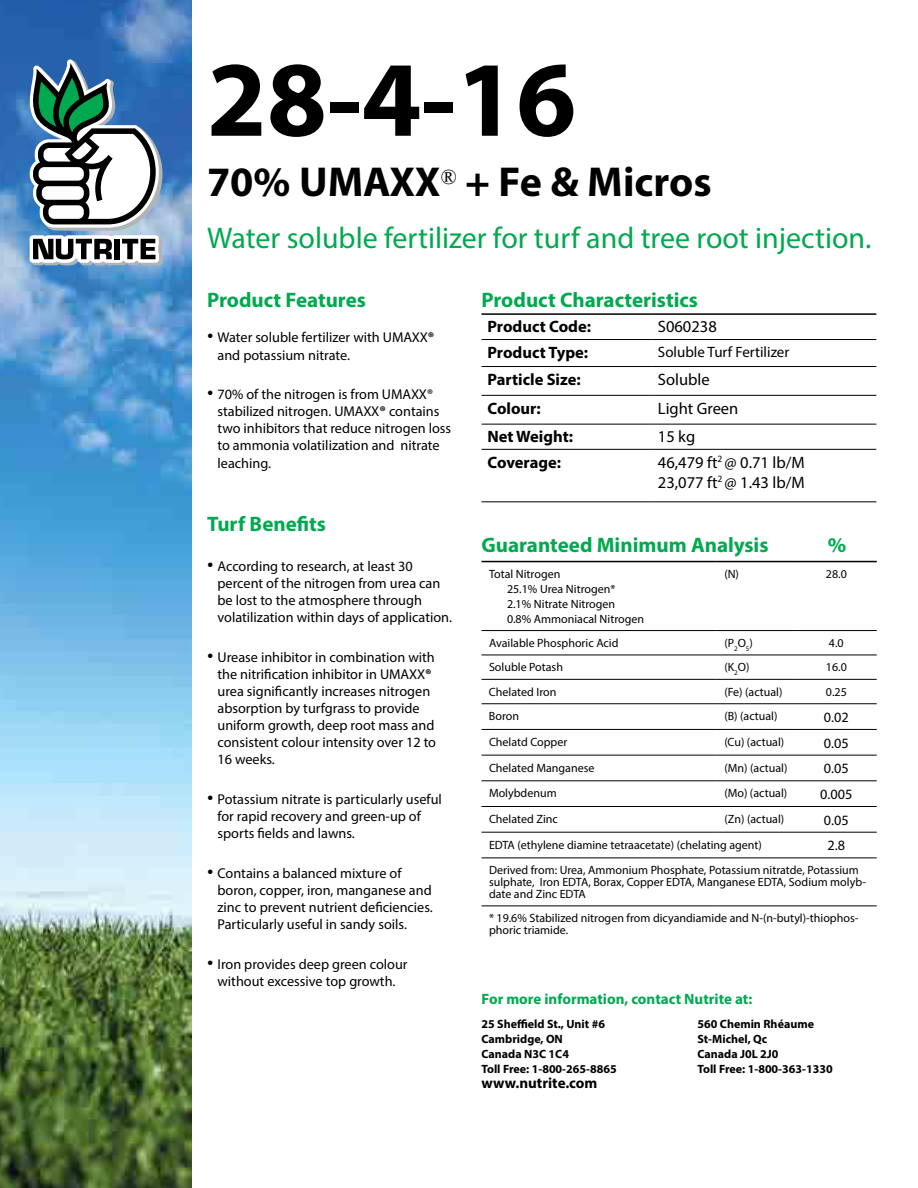
<style>
.page{position:relative;width:918px;height:1188px;background:#fff}
.page>*{position:absolute;margin:0;border:0;box-sizing:border-box;transform-origin:0 0}
.t1{font:700 108px "Myriad Pro";color:#000}
.t2{font:700 42px "Myriad Pro";color:#000}
.t3{font:30px "Myriad Pro";color:#00a94f}
.t4{font:700 21px "Myriad Pro";color:#00a94f}
.t5{font:16.5px/19.8px "Myriad Pro";color:#000}
.t6{font:700 16.5px "Myriad Pro";color:#000}
.t7{font:700 15px "Myriad Pro";color:#00a94f}
.t8{font:15px "Myriad Pro";color:#000}
.t9{font:700 15px "Myriad Pro";color:#000}
.t10{font:14.25px/17.1px "Myriad Pro";color:#000}
.t11{font:12px/15px "Myriad Pro";color:#000}
.t12{font:700 12px "Myriad Pro";color:#000}
.s1{font-family:"Calisto";font-size:18px}
.s2{font-weight:700}
</style>
<div class="page">
<img style="left:0;top:0;width:191px;height:1188px">
<svg style="left:30px;top:59px;width:133px;height:207px"></svg>
<hr style="left:482px;top:561px;width:235px;height:1px;background:#000">
<hr style="left:717px;top:561px;width:79px;height:1px;background:#000">
<hr style="left:796px;top:561px;width:81px;height:1px;background:#000">
<hr style="left:482px;top:630px;width:235px;height:1px;background:#000">
<hr style="left:717px;top:630px;width:79px;height:1px;background:#000">
<hr style="left:796px;top:630px;width:81px;height:1px;background:#000">
<hr style="left:482px;top:655px;width:235px;height:1px;background:#000">
<hr style="left:717px;top:655px;width:79px;height:1px;background:#000">
<hr style="left:796px;top:655px;width:81px;height:1px;background:#000">
<hr style="left:482px;top:679px;width:235px;height:1px;background:#000">
<hr style="left:717px;top:679px;width:79px;height:1px;background:#000">
<hr style="left:796px;top:679px;width:81px;height:1px;background:#000">
<hr style="left:482px;top:703px;width:235px;height:1px;background:#000">
<hr style="left:717px;top:703px;width:79px;height:1px;background:#000">
<hr style="left:796px;top:703px;width:81px;height:1px;background:#000">
<hr style="left:482px;top:729px;width:235px;height:1px;background:#000">
<hr style="left:717px;top:729px;width:79px;height:1px;background:#000">
<hr style="left:796px;top:729px;width:81px;height:1px;background:#000">
<hr style="left:482px;top:755px;width:235px;height:1px;background:#000">
<hr style="left:717px;top:755px;width:79px;height:1px;background:#000">
<hr style="left:796px;top:755px;width:81px;height:1px;background:#000">
<hr style="left:482px;top:780px;width:235px;height:1px;background:#000">
<hr style="left:717px;top:780px;width:79px;height:1px;background:#000">
<hr style="left:796px;top:780px;width:81px;height:1px;background:#000">
<hr style="left:482px;top:806px;width:235px;height:1px;background:#000">
<hr style="left:717px;top:806px;width:79px;height:1px;background:#000">
<hr style="left:796px;top:806px;width:81px;height:1px;background:#000">
<hr style="left:482px;top:832px;width:235px;height:1px;background:#000">
<hr style="left:717px;top:832px;width:79px;height:1px;background:#000">
<hr style="left:796px;top:832px;width:81px;height:1px;background:#000">
<hr style="left:482px;top:858px;width:235px;height:1px;background:#000">
<hr style="left:717px;top:858px;width:79px;height:1px;background:#000">
<hr style="left:796px;top:858px;width:81px;height:1px;background:#000">
<hr style="left:482px;top:906px;width:235px;height:1px;background:#000">
<hr style="left:717px;top:906px;width:79px;height:1px;background:#000">
<hr style="left:796px;top:906px;width:81px;height:1px;background:#000">
<hr style="left:482px;top:424px;width:170px;height:1px;background:#000">
<hr style="left:652px;top:424px;width:224px;height:1px;background:#000">
<hr style="left:482px;top:449px;width:170px;height:1px;background:#000">
<hr style="left:652px;top:449px;width:224px;height:1px;background:#000">
<hr style="left:482px;top:501px;width:170px;height:1px;background:#000">
<hr style="left:652px;top:501px;width:224px;height:1px;background:#000">
<hr style="left:482px;top:366px;width:170px;height:1px;background:#000">
<hr style="left:652px;top:366px;width:224px;height:1px;background:#000">
<hr style="left:482px;top:395px;width:170px;height:1px;background:#000">
<hr style="left:652px;top:395px;width:224px;height:1px;background:#000">
<hr style="left:482px;top:313px;width:170px;height:2px;background:#000">
<hr style="left:652px;top:313px;width:224px;height:2px;background:#000">
<hr style="left:482px;top:339px;width:170px;height:1px;background:#000">
<hr style="left:652px;top:339px;width:224px;height:1px;background:#000">
<h1 class="t1" style="left:207px;top:29px;width:371px">28-4-16</h1>
<h2 class="t2" style="left:207px;top:154px;width:506px">70% UMAXX<sup>®</sup> + Fe &amp; Micros</h2>
<h3 class="t3" style="left:207px;top:220px;width:666px">Water soluble fertilizer for turf and tree root injection.</h3>
<h3 class="t4" style="left:207px;top:287px;width:161px">Product Features</h3>
<p class="t10" style="left:218px;top:329px;width:218px;text-indent:-10px"><span class="s1">•</span> Water soluble fertilizer with UMAXX<span class="s2">® </span>and potassium nitrate.</p>
<p class="t10" style="left:218px;top:386px;width:235px;text-indent:-10px"><span class="s1">•</span> 70% of the nitrogen is from UMAXX® stabilized nitrogen. UMAXX<span class="s2">®</span> contains two inhibitors that reduce nitrogen loss to ammonia volatilization and nitrate leaching.</p>
<h3 class="t4" style="left:482px;top:287px;width:218px">Product Characteristics</h3>
<p class="t6" style="left:488px;top:316px;width:105px">Product Code:</p>
<p class="t5" style="left:658px;top:317px;width:60px">S060238</p>
<p class="t6" style="left:488px;top:342px;width:102px">Product Type:</p>
<p class="t8" style="left:658px;top:342px;width:133px">Soluble Turf Fertilizer</p>
<p class="t6" style="left:488px;top:369px;width:95px">Particle Size:</p>
<p class="t5" style="left:658px;top:369px;width:53px">Soluble</p>
<p class="t6" style="left:488px;top:397px;width:55px">Colour:</p>
<p class="t5" style="left:658px;top:398px;width:82px">Light Green</p>
<p class="t6" style="left:488px;top:426px;width:87px">Net Weight:</p>
<p class="t5" style="left:658px;top:427px;width:39px">15 kg</p>
<p class="t6" style="left:488px;top:451px;width:75px">Coverage:</p>
<p class="t5" style="left:658px;top:452px;width:148px">46,479 ft<sup>2</sup> @ 0.71 lb/M<br>23,077 ft<sup>2</sup> @ 1.43 lb/M</p>
<h3 class="t4" style="left:207px;top:510px;width:121px">Turf Benefits</h3>
<p class="t10" style="left:218px;top:557px;width:236px;text-indent:-10px"><span class="s1">•</span> According to research, at least 30 percent of the nitrogen from urea can be lost to the atmosphere through volatilization within days of application.</p>
<p class="t10" style="left:218px;top:648px;width:220px;text-indent:-10px"><span class="s1">•</span> Urease inhibitor in combination with the nitrification inhibitor in UMAXX<span class="s2">® </span>urea significantly increases nitrogen absorption by turfgrass to provide uniform growth, deep root mass and consistent colour intensity over 12 to 16 weeks.</p>
<p class="t10" style="left:218px;top:790px;width:226px;text-indent:-10px"><span class="s1">•</span> Potassium nitrate is particularly useful for rapid recovery and green-up of sports fields and lawns.</p>
<p class="t10" style="left:218px;top:864px;width:217px;text-indent:-10px"><span class="s1">•</span> Contains a balanced mixture of boron, copper, iron, manganese and zinc to prevent nutrient deficiencies.<br>Particularly useful in sandy soils.</p>
<p class="t10" style="left:207px;top:955px;width:202px;text-align:center"><span class="s1">•</span> Iron provides deep green colour without excessive top growth.</p>
<h3 class="t4" style="left:482px;top:531px;width:289px">Guaranteed Minimum Analysis</h3>
<h3 class="t4" style="left:828px;top:531px;width:20px">%</h3>
<p class="t11" style="left:507px;top:566px;width:139px;text-indent:-18px">Total Nitrogen<br>25.1% Urea Nitrogen*<br>2.1% Nitrate Nitrogen<br>0.8% Ammoniacal Nitrogen</p>
<p class="t11" style="left:724px;top:566px;width:16px">(N)</p>
<p class="t11" style="left:826px;top:566px;width:22px">28.0</p>
<p class="t11" style="left:489px;top:635px;width:131px">Available Phosphoric Acid</p>
<p class="t11" style="left:724px;top:635px;width:30px">(P<sub>2</sub>O<sub>5</sub>)</p>
<p class="t11" style="left:829px;top:635px;width:16px">4.0</p>
<p class="t11" style="left:489px;top:660px;width:76px">Soluble Potash</p>
<p class="t11" style="left:724px;top:660px;width:27px">(K<sub>2</sub>O)</p>
<p class="t11" style="left:826px;top:660px;width:22px">16.0</p>
<p class="t11" style="left:489px;top:684px;width:69px">Chelated Iron</p>
<p class="t11" style="left:724px;top:684px;width:60px">(Fe) (actual)</p>
<p class="t11" style="left:826px;top:684px;width:22px">0.25</p>
<p class="t11" style="left:489px;top:709px;width:32px">Boron</p>
<p class="t11" style="left:724px;top:709px;width:55px">(B) (actual)</p>
<p class="t10" style="left:824px;top:708px;width:26px">0.02</p>
<p class="t11" style="left:489px;top:734px;width:80px">Chelatd Copper</p>
<p class="t11" style="left:724px;top:734px;width:61px">(Cu) (actual)</p>
<p class="t10" style="left:824px;top:734px;width:26px">0.05</p>
<p class="t11" style="left:489px;top:760px;width:107px">Chelated Manganese</p>
<p class="t11" style="left:724px;top:760px;width:65px">(Mn) (actual)</p>
<p class="t10" style="left:824px;top:760px;width:26px">0.05</p>
<p class="t11" style="left:489px;top:786px;width:69px">Molybdenum</p>
<p class="t11" style="left:724px;top:786px;width:64px">(Mo) (actual)</p>
<p class="t10" style="left:820px;top:785px;width:34px">0.005</p>
<p class="t11" style="left:489px;top:811px;width:70px">Chelated Zinc</p>
<p class="t11" style="left:724px;top:811px;width:61px">(Zn) (actual)</p>
<p class="t10" style="left:824px;top:811px;width:26px">0.05</p>
<p class="t11" style="left:489px;top:837px;width:274px">EDTA (ethylene diamine tetraacetate) (chelating agent)</p>
<p class="t10" style="left:828px;top:837px;width:19px">2.8</p>
<p class="t11" style="left:489px;top:864px;width:379px;line-height:12px">Derived from: Urea, Ammonium Phosphate, Potassium nitratde, Potassium sulphate, Iron EDTA, Borax, Copper EDTA, Manganese EDTA, Sodium molyb&shy;date and Zinc EDTA</p>
<p class="t11" style="left:489px;top:912px;width:371px;line-height:12px">* 19.6% Stabilized nitrogen from dicyandiamide and N-(n-butyl)-thiophos&shy;phoric triamide.</p>
<p class="t7" style="left:482px;top:989px;width:272px">For more information, contact Nutrite at:</p>
<p class="t12" style="left:482px;top:1016px;width:125px">25 Sheffield St., Unit #6</p>
<p class="t12" style="left:698px;top:1016px;width:118px">560 Chemin Rhéaume</p>
<p class="t12" style="left:482px;top:1031px;width:83px">Cambridge, ON</p>
<p class="t12" style="left:698px;top:1031px;width:71px">St-Michel, Qc</p>
<p class="t12" style="left:482px;top:1046px;width:89px">Canada N3C 1C4</p>
<p class="t12" style="left:698px;top:1046px;width:83px">Canada J0L 2J0</p>
<p class="t12" style="left:482px;top:1061px;width:137px">Toll Free: 1-800-265-8865</p>
<p class="t12" style="left:698px;top:1061px;width:137px">Toll Free: 1-800-363-1330</p>
<p class="t9" style="left:482px;top:1073px;width:117px">www.nutrite.com</p>
</div>
